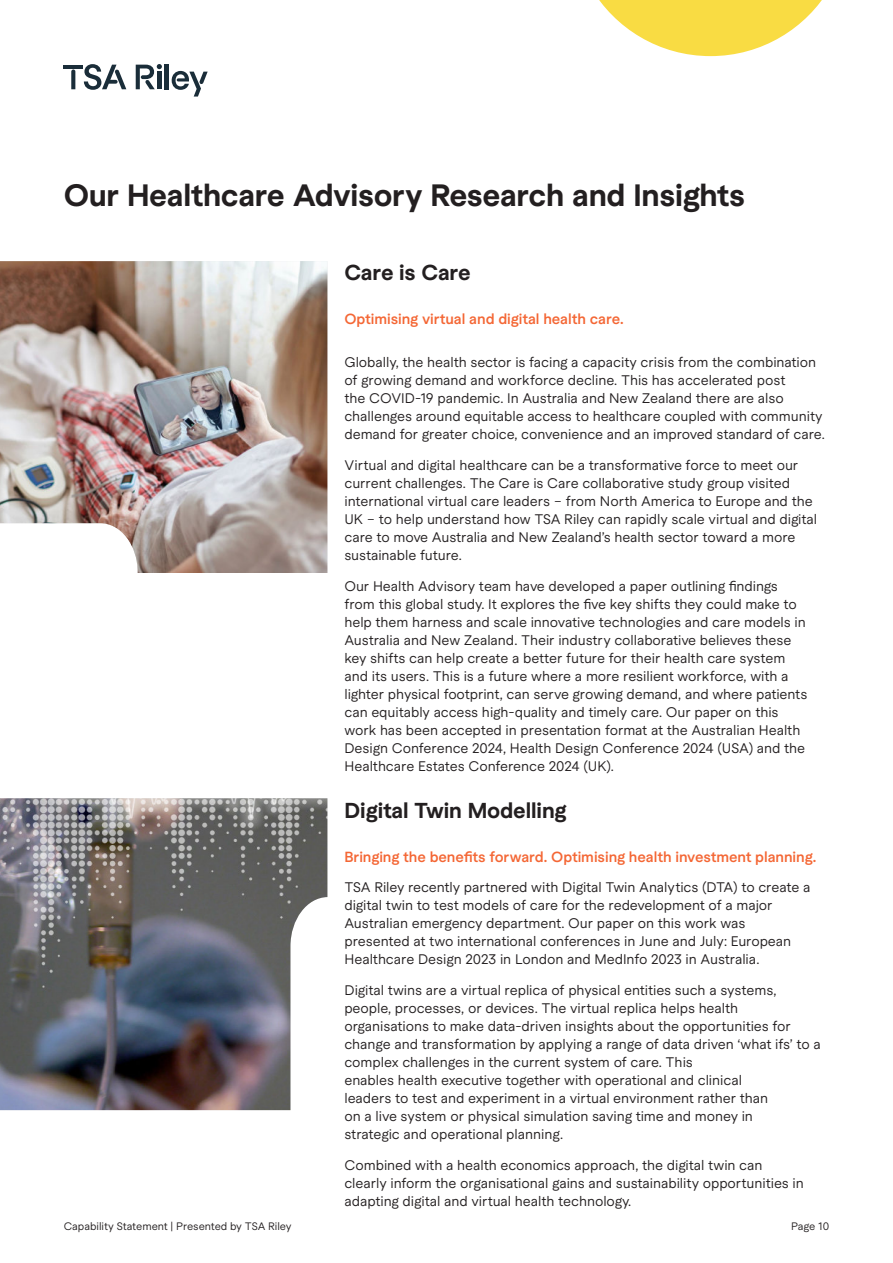
<style>
.page{position:relative;width:893px;height:1263px;background:#fff}
.page>*{position:absolute;margin:0;border:0;box-sizing:border-box;transform-origin:0 0}
.Heading_1{font:700 30px "Macan";letter-spacing:-.01em;color:#231f20}
.Heading_2{font:700 21px "Macan";letter-spacing:-.005em;color:#231f20}
.Heading_2-2{font:600 14.25px "Macan";letter-spacing:-.005em;color:#f46735}
.Body_text{font:13.5px/18px "Macan";letter-spacing:-.005em;color:#231f20}
.Heading_2-3{font:13.5px/18px "Macan";letter-spacing:-.005em;color:#231f20}
.t1{font:10.5px "Macan";letter-spacing:-.005em;color:#231f20}
</style>
<div class="page">
<svg style="left:599px;top:0;width:223px;height:56px"></svg>
<img style="left:0;top:261px;width:327px;height:312px">
<img style="left:0;top:798px;width:327px;height:312px">
<hr style="left:64px;top:65px;width:19px;height:3px;background:#1a2d39">
<svg style="left:71px;top:69px;width:4px;height:20px"></svg>
<svg style="left:136px;top:64px;width:26px;height:25px"></svg>
<hr style="left:157px;top:72px;width:4px;height:17px;background:#1a2d39">
<hr style="left:165px;top:64px;width:4px;height:25px;background:#1a2d39">
<svg style="left:172px;top:71px;width:36px;height:26px"></svg>
<svg style="left:84px;top:64px;width:42px;height:26px"></svg>
<p class="Heading_1" style="left:64px;top:172px;width:683px">Our Healthcare Advisory Research and Insights</p>
<p class="Heading_2" style="left:344px;top:257px;width:128px">Care is Care</p>
<p class="Heading_2-2" style="left:344px;top:308px;width:281px">Optimising virtual and digital health care.</p>
<p class="Heading_2-3" style="left:344px;top:352px;width:482px">Globally, the health sector is facing a capacity crisis from the combination of growing demand and workforce decline. This has accelerated post<br>the COVID-19 pandemic. In Australia and New Zealand there are also challenges around equitable access to healthcare coupled with community demand for greater choice, convenience and an improved standard of care.</p>
<p class="Body_text" style="left:344px;top:455px;width:474px">Virtual and digital healthcare can be a transformative force to meet our current challenges. The Care is Care collaborative study group visited international virtual care leaders – from North America to Europe and the UK – to help understand how TSA Riley can rapidly scale virtual and digital care to move Australia and New Zealand’s health sector toward a more sustainable future.</p>
<p class="Body_text" style="left:344px;top:576px;width:464px">Our Health Advisory team have developed a paper outlining findings from this global study. It explores the five key shifts they could make to help them harness and scale innovative technologies and care models in Australia and New Zealand. Their industry collaborative believes these key shifts can help create a better future for their health care system and its users. This is a future where a more resilient workforce, with a lighter physical footprint, can serve growing demand, and where patients can equitably access high-quality and timely care. Our paper on this work has been accepted in presentation format at the Australian Health Design Conference 2024, Health Design Conference 2024 (USA) and the Healthcare Estates Conference 2024 (UK).</p>
<p class="Heading_2" style="left:344px;top:794px;width:224px">Digital Twin Modelling</p>
<p class="Heading_2-2" style="left:344px;top:846px;width:474px">Bringing the benefits forward. Optimising health investment planning.</p>
<p class="Body_text" style="left:344px;top:878px;width:468px">TSA Riley recently partnered with Digital Twin Analytics (DTA) to create a digital twin to test models of care for the redevelopment of a major Australian emergency department. Our paper on this work was presented at two international conferences in June and July: European Healthcare Design 2023 in London and MedInfo 2023 in Australia.</p>
<p class="Body_text" style="left:344px;top:980px;width:478px">Digital twins are a virtual replica of physical entities such a systems, people, processes, or devices. The virtual replica helps health organisations to make data-driven insights about the opportunities for change and transformation by applying a range of data driven ‘what ifs’ to a complex challenges in the current system of care. This<br>enables health executive together with operational and clinical<br>leaders to test and experiment in a virtual environment rather than<br>on a live system or physical simulation saving time and money in<br>strategic and operational planning.</p>
<p class="Body_text" style="left:344px;top:1155px;width:461px">Combined with a health economics approach, the digital twin can clearly inform the organisational gains and sustainability opportunities in adapting digital and virtual health technology.</p>
<p class="t1" style="left:64px;top:1218px;width:229px">Capability Statement | Presented by TSA Riley</p>
<p class="t1" style="left:791px;top:1218px;width:39px">Page 10</p>
</div>
